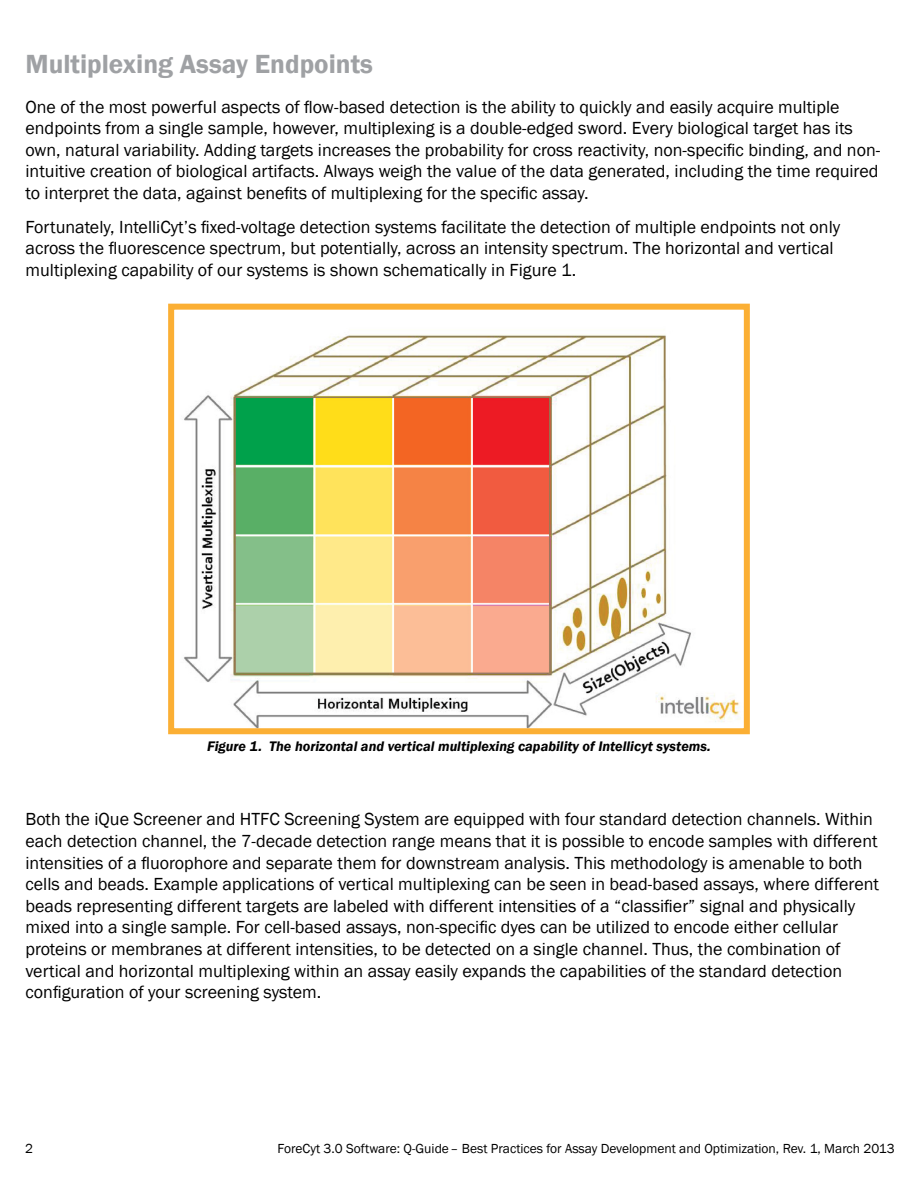
<style>
.page{position:relative;width:918px;height:1188px;background:#fff}
.page>*{position:absolute;margin:0;border:0;box-sizing:border-box;transform-origin:0 0}
.t1{font:600 27px "Franklin Gothic";color:#9fa1a4}
.t2{font:18px/21.6px "Franklin Gothic";color:#000}
.t3{font:italic 600 14.25px "Franklin Gothic";color:#000}
.t4{font:13.5px "Franklin Gothic";color:#000}
</style>
<div class="page">
<img style="left:184px;top:334px;width:556px;height:393px">
<div style="left:168px;top:304px;width:582px;height:430px;border:6px solid #fbaf34"></div>
<h1 class="t1" style="left:26px;top:47px;width:349px">Multiplexing Assay Endpoints</h1>
<p class="t2" style="left:26px;top:96px;width:856px">One of the most powerful aspects of flow-based detection is the ability to quickly and easily acquire multiple endpoints from a single sample, however, multiplexing is a double-edged sword. Every biological target has its own, natural variability. Adding targets increases the probability for cross reactivity, non-specific binding, and non&shy;intuitive creation of biological artifacts. Always weigh the value of the data generated, including the time required to interpret the data, against benefits of multiplexing for the specific assay.</p>
<p class="t2" style="left:26px;top:216px;width:816px">Fortunately, IntelliCyt’s fixed-voltage detection systems facilitate the detection of multiple endpoints not only across the fluorescence spectrum, but potentially, across an intensity spectrum. The horizontal and vertical multiplexing capability of our systems is shown schematically in Figure 1.</p>
<p class="t3" style="left:207px;top:737px;width:505px">Figure 1. The horizontal and vertical multiplexing capability of Intellicyt systems.</p>
<p class="t2" style="left:26px;top:809px;width:855px">Both the iQue Screener and HTFC Screening System are equipped with four standard detection channels. Within each detection channel, the 7-decade detection range means that it is possible to encode samples with different intensities of a fluorophore and separate them for downstream analysis. This methodology is amenable to both cells and beads. Example applications of vertical multiplexing can be seen in bead-based assays, where different beads representing different targets are labeled with different intensities of a “classifier” signal and physically mixed into a single sample. For cell-based assays, non-specific dyes can be utilized to encode either cellular proteins or membranes at different intensities, to be detected on a single channel. Thus, the combination of vertical and horizontal multiplexing within an assay easily expands the capabilities of the standard detection configuration of your screening system.</p>
<p class="t4" style="left:25px;top:1140px;width:9px">2</p>
<p class="t4" style="left:278px;top:1140px;width:619px">ForeCyt 3.0 Software: Q-Guide– Best Practices for Assay Development and Optimization, Rev. 1, March 2013</p>
</div>
